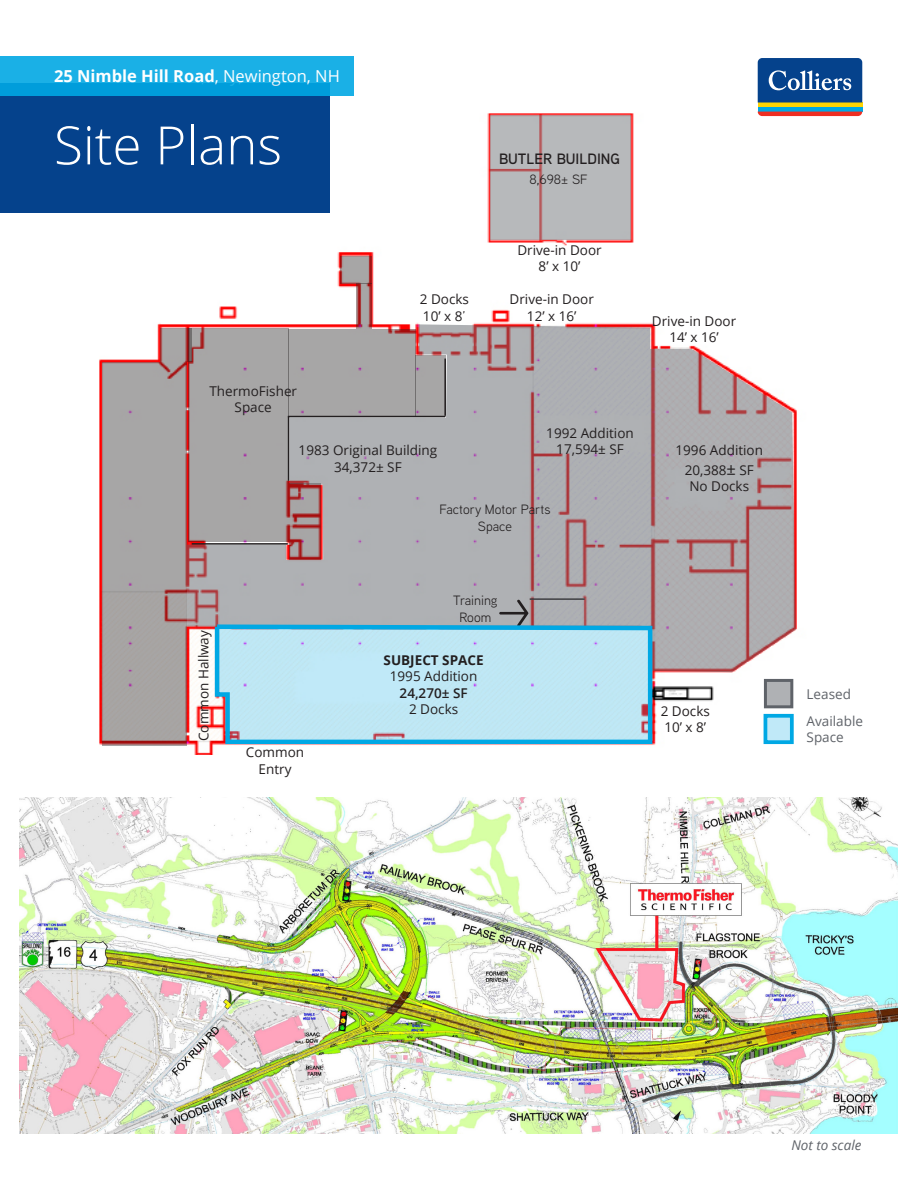
<style>
.page{position:relative;width:918px;height:1188px;background:#fff}
.page>*{position:absolute;margin:0;border:0;box-sizing:border-box;transform-origin:0 0}
.t1{font:300 52.95px "Open Sans";color:#fff}
.t2{font:700 16.5px "Open Sans";color:#fff}
.t3{font:600 15px "Aaux Next";color:#231f20}
.t4{font:13.5px/16.2px "Open Sans";color:#231f20;text-align:center}
.Bullets{font:13.5px "Aaux Next";color:#231f20}
.t5{font:13.5px "Open Sans";color:#5f6369}
.t6{font:700 13.5px "Open Sans";color:#231f20}
.t7{font:italic 13.5px "Open Sans";color:#5f6369}
.s1{font-weight:400}
.s2{font-family:"Aaux Next"}
.s3{font-size:16.5px}
.s4{font-weight:600}
</style>
<div class="page">
<img style="left:329px;top:112px;width:305px;height:134px">
<img style="left:99px;top:252px;width:698px;height:502px">
<div style="left:102px;top:362px;width:84px;height:384px;background:#a7a6a6"></div>
<svg style="left:356px;top:284px;width:16px;height:40px"></svg>
<svg style="left:341px;top:256px;width:31px;height:28px"></svg>
<svg style="left:161px;top:329px;width:26px;height:33px"></svg>
<svg style="left:187px;top:324px;width:609px;height:348px;background:#b1a9ac"></svg>
<div style="left:490px;top:115px;width:141px;height:125px;background:#b7b9bb"></div>
<svg style="left:499px;top:600px;width:29px;height:22px"></svg>
<svg style="left:213px;top:622px;width:442px;height:124px;background:#b1deee"></svg>
<div style="left:0;top:83px;width:329px;height:130px;background:#05428c"></div>
<div style="left:0;top:56px;width:353px;height:40px;background:linear-gradient(to bottom,#23b7ea,#039fdc)"></div>
<svg style="left:756px;top:56px;width:108px;height:62px"></svg>
<div style="left:758px;top:107px;width:104px;height:5px;background:#00a8e4"></div>
<hr style="left:758px;top:103px;width:104px;height:4px;background:#fed503">
<svg style="left:758px;top:112px;width:104px;height:4px"></svg>
<svg style="left:758px;top:58px;width:104px;height:45px;background:#225896"></svg>
<div style="left:764px;top:714px;width:30px;height:30px;border:4px solid #00a8e4"></div>
<svg style="left:765px;top:716px;width:27px;height:26px"></svg>
<img style="left:19px;top:797px;width:878px;height:337px">
<div style="left:765px;top:680px;width:27px;height:27px;background:#afb1b4"></div>
<div style="left:764px;top:679px;width:29px;height:29px;border:3px solid #5f6369"></div>
<p class="t2" style="left:56px;top:64px;width:212px">1234 Street Name<span class="s1">, City, XX</span></p>
<p class="t2" style="left:54px;top:65px;width:287px">25 Nimble Hill Road<span class="s1">, Newington, NH</span></p>
<p class="t1" style="left:54px;top:109px;width:230px">Site Plans</p>
<p class="t3" style="left:499px;top:148px;width:122px">BUTLER BUILDING</p>
<p class="Bullets" style="left:530px;top:170px;width:59px">8,698± SF</p>
<p class="t4" style="left:209px;top:382px;width:89px">ThermoFisher</p>
<p class="t4" style="left:235px;top:398px;width:39px">Space</p>
<p class="t4" style="left:420px;top:291px;width:51px">2 Docks</p>
<p class="t4" style="left:423px;top:307px;width:44px">10’ x 8<span class="s2">’</span></p>
<p class="t4" style="left:299px;top:442px;width:140px">1983 Original Building<br>34,372± SF</p>
<p class="t4" style="left:517px;top:241px;width:86px">Drive-in Door</p>
<p class="t4" style="left:539px;top:258px;width:43px">8’ x 10’</p>
<p class="t4" style="left:510px;top:291px;width:86px">Drive-in Door</p>
<p class="t4" style="left:527px;top:307px;width:51px">12’ x 16’</p>
<p class="t4" style="left:546px;top:425px;width:89px">1992 Addition<br>17,594± SF</p>
<p class="Bullets" style="left:440px;top:501px;width:113px">Factory Motor Parts</p>
<p class="Bullets" style="left:478px;top:517px;width:36px">Space</p>
<p class="t4" style="left:652px;top:313px;width:86px">Drive-in Door</p>
<p class="t4" style="left:669px;top:329px;width:51px">14’ x 16’</p>
<p class="t4" style="left:676px;top:440px;width:89px;line-height:19.8px">1996 Addition<br>20,388<span class="s3">±</span> SF</p>
<p class="t4" style="left:689px;top:478px;width:61px">No Docks</p>
<p class="t4" style="left:195px;top:741px;width:112px;rotate:-90deg">Common Hallway</p>
<p class="t4" style="left:246px;top:744px;width:60px">Common</p>
<p class="t4" style="left:259px;top:760px;width:34px">Entry</p>
<p class="Bullets" style="left:453px;top:592px;width:46px">Training</p>
<p class="Bullets" style="left:459px;top:608px;width:33px">Room</p>
<p class="t6" style="left:384px;top:651px;width:102px">SUBJECT SPACE</p>
<p class="t4" style="left:390px;top:668px;width:89px">1995 Addition<br><span class="s4">24,270± SF</span></p>
<p class="t4" style="left:409px;top:700px;width:51px">2 Docks</p>
<p class="t4" style="left:661px;top:702px;width:51px">2 Docks</p>
<p class="t4" style="left:664px;top:719px;width:43px">10’ x 8’</p>
<p class="t5" style="left:807px;top:685px;width:46px">Leased</p>
<p class="t5" style="left:807px;top:712px;width:58px">Available</p>
<p class="t5" style="left:807px;top:728px;width:39px">Space</p>
<p class="t7" style="left:791px;top:1136px;width:71px">Not to scale</p>
</div>
